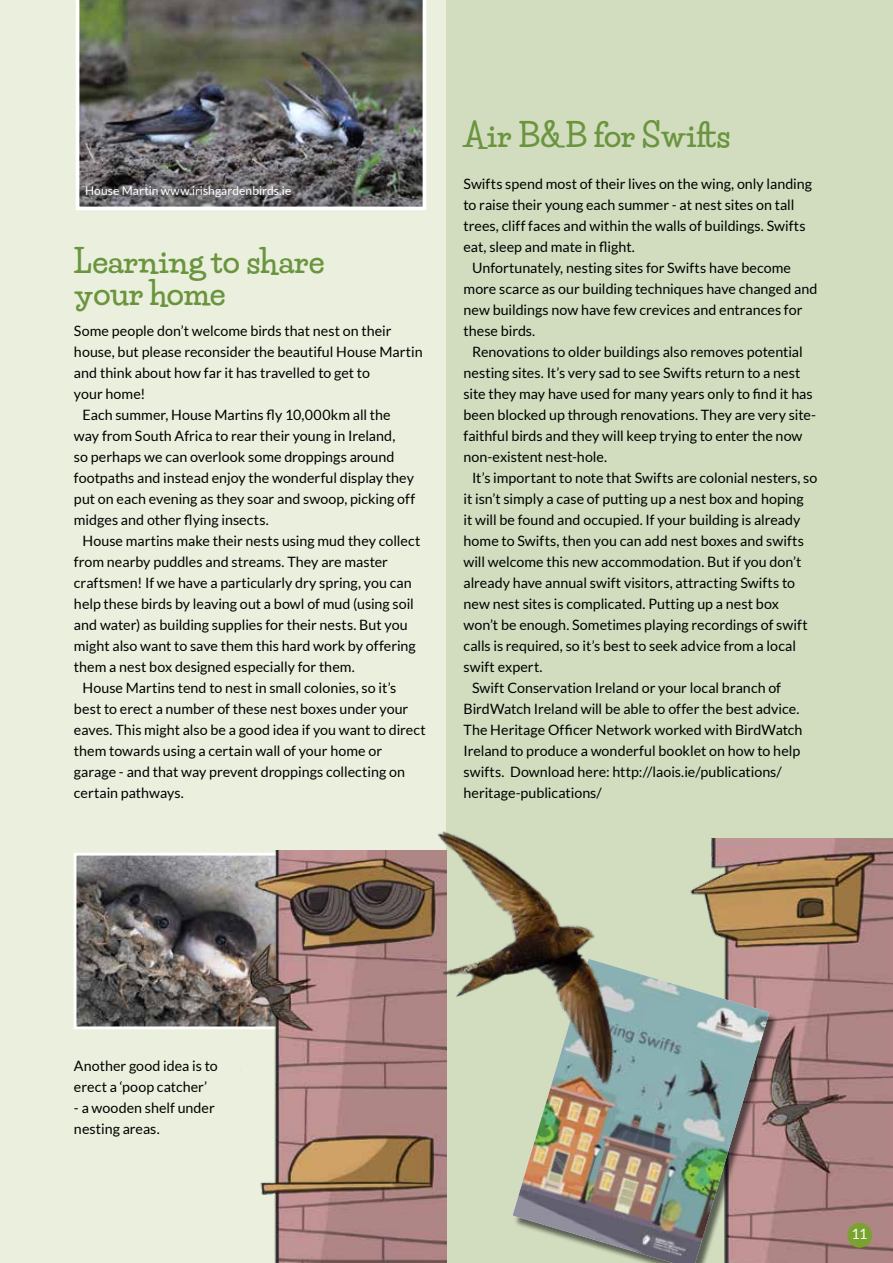
<style>
.page{position:relative;width:893px;height:1263px;background:#eaf0dd}
.page>*{position:absolute;margin:0;border:0;box-sizing:border-box;transform-origin:0 0}
.t1{font:800 31.5px/31.5px "Life Savers";color:#6b943f}
.t2{font:14.25px/21px "Lato";color:#000}
.t3{font:14.25px "Lato";color:#fff}
.t4{font:12px "Lato";letter-spacing:.005em;color:#fff}
</style>
<div class="page">
<div style="left:446px;top:0;width:447px;height:1263px;background:#d1ddbe"></div>
<hr style="left:0;top:0;width:1px;height:1263px;background:#98b455">
<img style="left:76px;top:0;width:350px;height:210px">
<img style="left:78px;top:857px;width:163px;height:168px">
<div style="left:74px;top:853px;width:248px;height:176px;border:3px solid #fff"></div>
<img style="left:241px;top:851px;width:205px;height:412px">
<img style="left:690px;top:838px;width:203px;height:425px">
<div style="left:514px;top:961px;width:265px;height:302px;background:#000;opacity:.55"></div>
<img style="left:513px;top:959px;width:256px;height:304px">
<img style="left:0;top:887px;width:1px;height:376px">
<img style="left:426px;top:831px;width:257px;height:282px">
<div style="left:847px;top:1223px;width:25px;height:25px;background:#7aa22e;border-radius:50%"></div>
<p class="t4" style="left:85px;top:184px;width:208px">House Martin www.irishgardenbirds.ie</p>
<h1 class="t1" style="left:74px;top:246px;width:252px">Learning to share your home</h1>
<p class="t2" style="left:74px;top:320px;width:319px">Some people don’t welcome birds that nest on their</p>
<p class="t2" style="left:74px;top:341px;width:350px">house, but please reconsider the beautiful House Martin</p>
<p class="t2" style="left:74px;top:362px;width:297px">and think about how far it has travelled to get to</p>
<p class="t2" style="left:74px;top:383px;width:73px">your home!</p>
<p class="t2" style="left:82px;top:405px;width:310px">Each summer, House Martins fly 10,000km all the</p>
<p class="t2" style="left:74px;top:426px;width:323px">way from South Africa to rear their young in Ireland,</p>
<p class="t2" style="left:74px;top:447px;width:322px">so perhaps we can overlook some droppings around</p>
<p class="t2" style="left:74px;top:468px;width:341px">footpaths and instead enjoy the wonderful display they</p>
<p class="t2" style="left:74px;top:489px;width:343px">put on each evening as they soar and swoop, picking off</p>
<p class="t2" style="left:74px;top:510px;width:196px">midges and other flying insects.</p>
<p class="t2" style="left:82px;top:531px;width:339px">House martins make their nests using mud they collect</p>
<p class="t2" style="left:74px;top:552px;width:316px">from nearby puddles and streams. They are master</p>
<p class="t2" style="left:74px;top:573px;width:339px">craftsmen! If we have a particularly dry spring, you can</p>
<p class="t2" style="left:74px;top:594px;width:341px">help these birds by leaving out a bowl of mud (using soil</p>
<p class="t2" style="left:74px;top:615px;width:335px">and water) as building supplies for their nests. But you</p>
<p class="t2" style="left:74px;top:636px;width:343px">might also want to save them this hard work by offering</p>
<p class="t2" style="left:74px;top:657px;width:282px">them a nest box designed especially for them.</p>
<p class="t2" style="left:82px;top:678px;width:315px">House Martins tend to nest in small colonies, so it’s</p>
<p class="t2" style="left:74px;top:699px;width:336px">best to erect a number of these nest boxes under your</p>
<p class="t2" style="left:74px;top:720px;width:353px">eaves. This might also be a good idea if you want to direct</p>
<p class="t2" style="left:74px;top:741px;width:310px">them towards using a certain wall of your home or</p>
<p class="t2" style="left:74px;top:762px;width:332px">garage - and that way prevent droppings collecting on</p>
<p class="t2" style="left:74px;top:783px;width:111px">certain pathways.</p>
<h1 class="t1" style="left:463px;top:120px;width:269px">Air B&amp;B for Swifts</h1>
<p class="t2" style="left:463px;top:173px;width:350px">Swifts spend most of their lives on the wing, only landing</p>
<p class="t2" style="left:463px;top:194px;width:332px">to raise their young each summer - at nest sites on tall</p>
<p class="t2" style="left:463px;top:215px;width:344px">trees, cliff faces and within the walls of buildings. Swifts</p>
<p class="t2" style="left:463px;top:236px;width:173px">eat, sleep and mate in flight.</p>
<p class="t2" style="left:472px;top:258px;width:321px">Unfortunately, nesting sites for Swifts have become</p>
<p class="t2" style="left:463px;top:279px;width:355px">more scarce as our building techniques have changed and</p>
<p class="t2" style="left:463px;top:300px;width:340px">new buildings now have few crevices and entrances for</p>
<p class="t2" style="left:463px;top:321px;width:73px">these birds.</p>
<p class="t2" style="left:472px;top:342px;width:332px">Renovations to older buildings also removes potential</p>
<p class="t2" style="left:463px;top:363px;width:339px">nesting sites. It’s very sad to see Swifts return to a nest</p>
<p class="t2" style="left:463px;top:384px;width:351px">site they may have used for many years only to find it has</p>
<p class="t2" style="left:463px;top:405px;width:354px">been blocked up through renovations. They are very site-</p>
<p class="t2" style="left:463px;top:426px;width:340px">faithful birds and they will keep trying to enter the now</p>
<p class="t2" style="left:463px;top:447px;width:145px">non-existent nest-hole.</p>
<p class="t2" style="left:472px;top:468px;width:347px">It’s important to note that Swifts are colonial nesters, so</p>
<p class="t2" style="left:463px;top:489px;width:342px">it isn’t simply a case of putting up a nest box and hoping</p>
<p class="t2" style="left:463px;top:510px;width:339px">it will be found and occupied. If your building is already</p>
<p class="t2" style="left:463px;top:531px;width:342px">home to Swifts, then you can add nest boxes and swifts</p>
<p class="t2" style="left:463px;top:552px;width:339px">will welcome this new accommodation. But if you don’t</p>
<p class="t2" style="left:463px;top:573px;width:333px">already have annual swift visitors, attracting Swifts to</p>
<p class="t2" style="left:463px;top:594px;width:317px">new nest sites is complicated. Putting up a nest box</p>
<p class="t2" style="left:463px;top:615px;width:346px">won’t be enough. Sometimes playing recordings of swift</p>
<p class="t2" style="left:463px;top:636px;width:334px">calls is required, so it’s best to seek advice from a local</p>
<p class="t2" style="left:463px;top:657px;width:81px">swift expert.</p>
<p class="t2" style="left:472px;top:678px;width:310px">Swift Conservation Ireland or your local branch of</p>
<p class="t2" style="left:463px;top:699px;width:337px">BirdWatch Ireland will be able to offer the best advice.</p>
<p class="t2" style="left:463px;top:720px;width:341px">The Heritage Officer Network worked with BirdWatch</p>
<p class="t2" style="left:463px;top:741px;width:338px">Ireland to produce a wonderful booklet on how to help</p>
<p class="t2" style="left:463px;top:762px;width:320px">swifts. Download here: http://laois.ie/publications/</p>
<p class="t2" style="left:463px;top:783px;width:140px">heritage-publications/</p>
<p class="t2" style="left:74px;top:1056px;width:145px">Another good idea is to erect a ‘poop catcher’</p>
<p class="t2" style="left:74px;top:1098px;width:142px">- a wooden shelf under nesting areas.</p>
<p class="t3" style="left:851px;top:1226px;width:17px">11</p>
</div>
